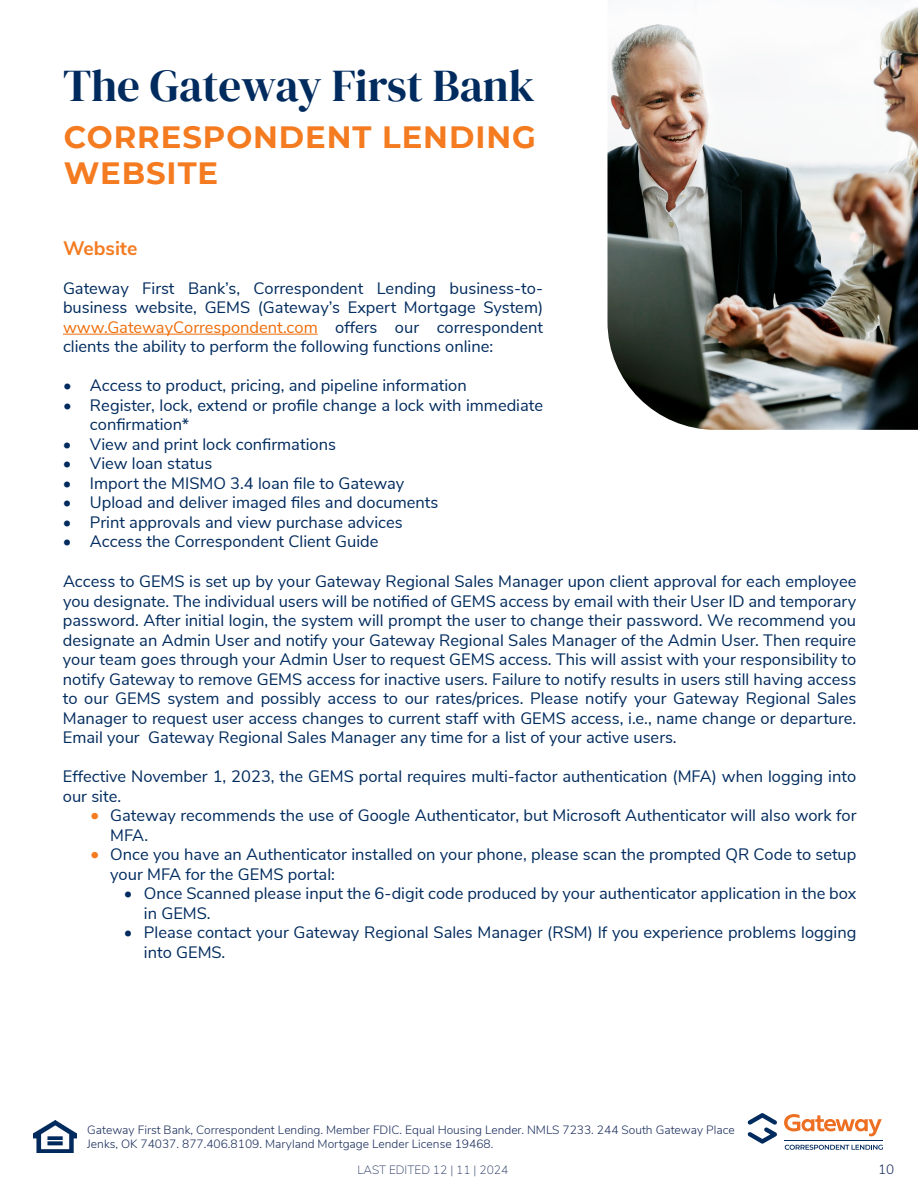
<style>
.page{position:relative;width:918px;height:1188px;background:#fff}
.page>*{position:absolute;margin:0;border:0;box-sizing:border-box;transform-origin:0 0}
.t1{font:45px "DM Serif Display";color:#002b5e}
.t2{font:700 30.75px/36px "Montserrat";letter-spacing:.03em;color:#f47b20}
.t3{font:700 19.5px "Nunito Sans";color:#f47b20}
.t4{font:16.5px/19.5px "Nunito Sans";color:#002b5e}
.t5{font:300 13.5px "Nunito Sans";color:#1b2e5c}
.t6{font:300 12px/14.4px "Nunito Sans";color:#1b2e5c}
.t7{font:200 12px "Nunito Sans";color:#1b2e5c}
.s1{color:#ef6e0b}
.s2{font-size:18px;color:#f47b20}
</style>
<div class="page">
<img style="left:33px;top:1121px;width:44px;height:31px">
<svg style="left:784px;top:1114px;width:98px;height:22px"></svg>
<svg style="left:747px;top:1113px;width:30px;height:31px"></svg>
<svg style="left:785px;top:1145px;width:98px;height:5px"></svg>
<hr style="left:784px;top:1140px;width:99px;height:1px;background:#002b5e">
<hr style="left:63px;top:334px;width:255px;height:1px;background:#ef6e0b">
<img style="left:608px;top:7px;width:310px;height:423px">
<h1 class="t1" style="left:63px;top:60px;width:474px">The Gateway First Bank</h1>
<h2 class="t2" style="left:64px;top:117px;width:473px">CORRESPONDENT LENDING<br>WEBSITE</h2>
<p class="t3" style="left:63px;top:234px;width:76px">Website</p>
<p class="t4" style="left:63px;top:277px;width:482px;text-align:justify">Gateway First Bank’s, Correspondent Lending business-to&shy;business website, GEMS (Gateway’s Expert Mortgage System) <span class="s1">www.GatewayCorrespondent.com</span> offers our correspondent clients the ability to perform the following functions online:</p>
<p class="t4" style="left:63px;top:375px;width:405px">• Access to product, pricing, and pipeline information</p>
<p class="t4" style="left:90px;top:394px;width:455px;text-indent:-27px">• Register, lock, extend or profile change a lock with immediate confirmation*</p>
<p class="t4" style="left:63px;top:433px;width:275px">• View and print lock confirmations</p>
<p class="t4" style="left:63px;top:453px;width:151px">• View loan status</p>
<p class="t4" style="left:63px;top:472px;width:343px">• Import the MISMO 3.4 loan file to Gateway</p>
<p class="t4" style="left:63px;top:492px;width:377px">• Upload and deliver imaged files and documents</p>
<p class="t4" style="left:63px;top:511px;width:341px">• Print approvals and view purchase advices</p>
<p class="t4" style="left:63px;top:531px;width:317px">• Access the Correspondent Client Guide</p>
<p class="t4" style="left:63px;top:571px;width:795px;text-align:justify">Access to GEMS is set up by your Gateway Regional Sales Manager upon client approval for each employee you designate. The individual users will be notified of GEMS access by email with their User ID and temporary password. After initial login, the system will prompt the user to change their password. We recommend you designate an Admin User and notify your Gateway Regional Sales Manager of the Admin User. Then require your team goes through your Admin User to request GEMS access. This will assist with your responsibility to notify Gateway to remove GEMS access for inactive users. Failure to notify results in users still having access to our GEMS system and possibly access to our rates/prices. Please notify your Gateway Regional Sales Manager to request user access changes to current staff with GEMS access, i.e., name change or departure.<br>Email your Gateway Regional Sales Manager any time for a list of your active users.</p>
<p class="t4" style="left:63px;top:766px;width:795px">Effective November 1, 2023, the GEMS portal requires multi-factor authentication (MFA) when logging into our site.</p>
<p class="t4" style="left:110px;top:805px;width:748px;text-indent:-20px"><span class="s2">•</span> Gateway recommends the use of Google Authenticator, but Microsoft Authenticator will also work for<br>MFA.</p>
<p class="t4" style="left:110px;top:844px;width:748px;text-indent:-20px"><span class="s2">•</span> Once you have an Authenticator installed on your phone, please scan the prompted QR Code to setup your MFA for the GEMS portal:</p>
<p class="t4" style="left:144px;top:883px;width:714px;text-indent:-20px">• Once Scanned please input the 6-digit code produced by your authenticator application in the box in GEMS.</p>
<p class="t4" style="left:144px;top:922px;width:714px;text-indent:-20px">• Please contact your Gateway Regional Sales Manager (RSM) If you experience problems logging into GEMS.</p>
<p class="t6" style="left:87px;top:1121px;width:649px">Gateway First Bank, Correspondent Lending. Member FDIC. Equal Housing Lender. NMLS 7233. 244 South Gateway Place<br>Jenks, OK 74037. 877.406.8109. Maryland Mortgage Lender License 19468.</p>
<p class="t7" style="left:357px;top:1161px;width:152px">LAST EDITED 12 | 11 | 2024</p>
<p class="t5" style="left:878px;top:1159px;width:18px">10</p>
</div>
